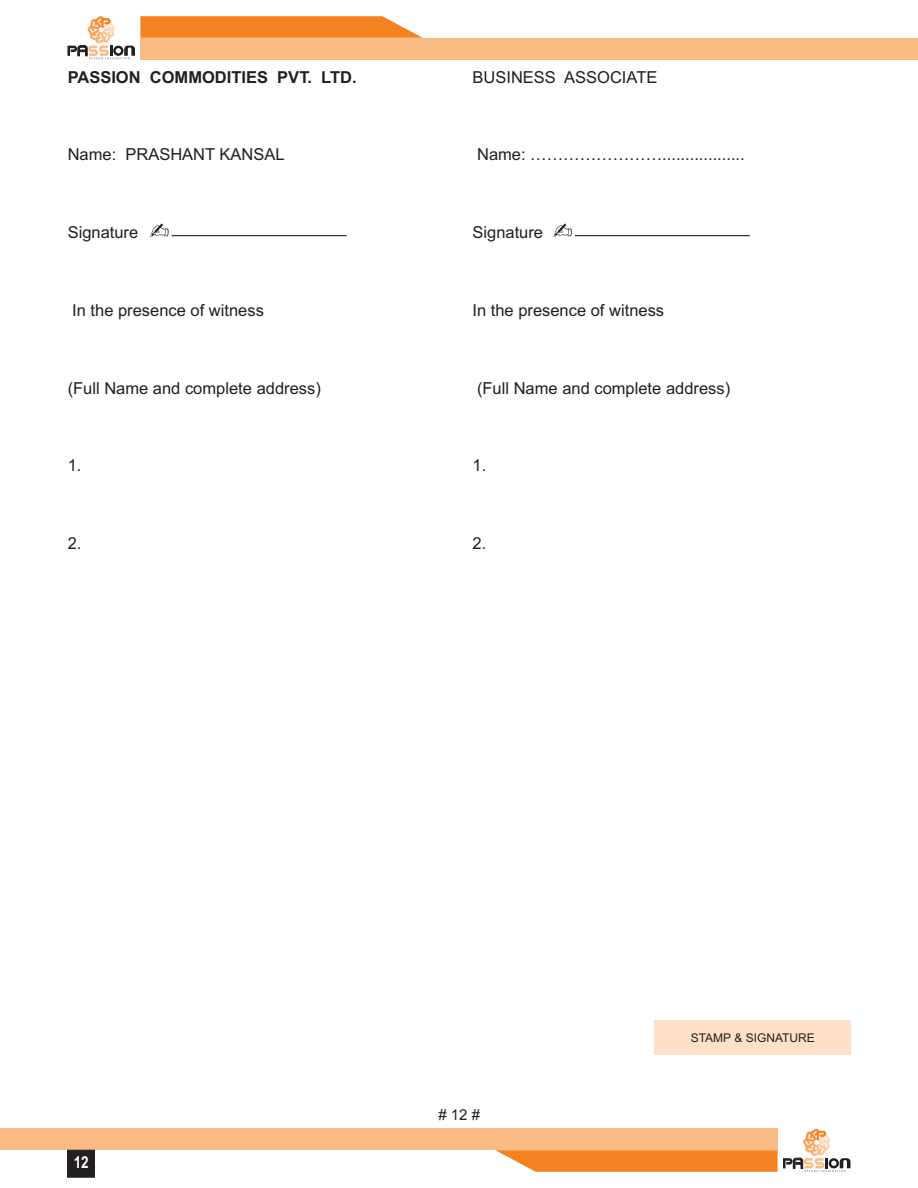
<style>
.page{position:relative;width:918px;height:1188px;background:#fff}
.page>*{position:absolute;margin:0;border:0;box-sizing:border-box;transform-origin:0 0}
.t1{font:16.5px "Arial";color:#231f20}
.t2{font:700 16.5px "Arial";color:#231f20}
.t3{font:700 16.5px "Arial Narrow";color:#fff}
.t4{font:15px "Arial";color:#231f20}
.t5{font:12px "Arial";color:#231f20}
</style>
<div class="page">
<svg style="left:150px;top:224px;width:19px;height:13px"></svg>
<hr style="left:172px;top:235px;width:175px;height:1px;background:#231f20">
<div style="left:654px;top:1020px;width:197px;height:34px;background:#fee1c8"></div>
<svg style="left:553px;top:224px;width:19px;height:13px"></svg>
<hr style="left:575px;top:235px;width:175px;height:1px;background:#231f20">
<div style="left:140px;top:38px;width:778px;height:21px;background:#fbbb85"></div>
<svg style="left:68px;top:16px;width:355px;height:43px"></svg>
<div style="left:0;top:1129px;width:778px;height:21px;background:#fbbb85"></div>
<svg style="left:495px;top:1129px;width:356px;height:43px"></svg>
<svg style="left:67px;top:1150px;width:28px;height:28px"></svg>
<p class="t2" style="left:68px;top:71px;width:291px">PASSION COMMODITIES PVT. LTD.</p>
<p class="t1" style="left:472px;top:71px;width:186px">BUSINESS ASSOCIATE</p>
<p class="t1" style="left:68px;top:148px;width:219px">Name: PRASHANT KANSAL</p>
<p class="t1" style="left:477px;top:148px;width:269px">Name: ……………………..................</p>
<p class="t1" style="left:68px;top:226px;width:72px">Signature</p>
<p class="t1" style="left:473px;top:226px;width:72px">Signature</p>
<p class="t1" style="left:72px;top:304px;width:193px">In the presence of witness</p>
<p class="t1" style="left:473px;top:304px;width:193px">In the presence of witness</p>
<p class="t1" style="left:68px;top:382px;width:255px">(Full Name and complete address)</p>
<p class="t1" style="left:477px;top:382px;width:255px">(Full Name and complete address)</p>
<p class="t1" style="left:68px;top:459px;width:15px">1.</p>
<p class="t1" style="left:472px;top:459px;width:15px">1.</p>
<p class="t1" style="left:68px;top:537px;width:15px">2.</p>
<p class="t1" style="left:472px;top:537px;width:15px">2.</p>
<p class="t3" style="left:74px;top:1156px;width:17px">12</p>
<p class="t4" style="left:438px;top:1109px;width:43px"># 12 #</p>
<p class="t5" style="left:691px;top:1033px;width:126px">STAMP &amp; SIGNATURE</p>
</div>
